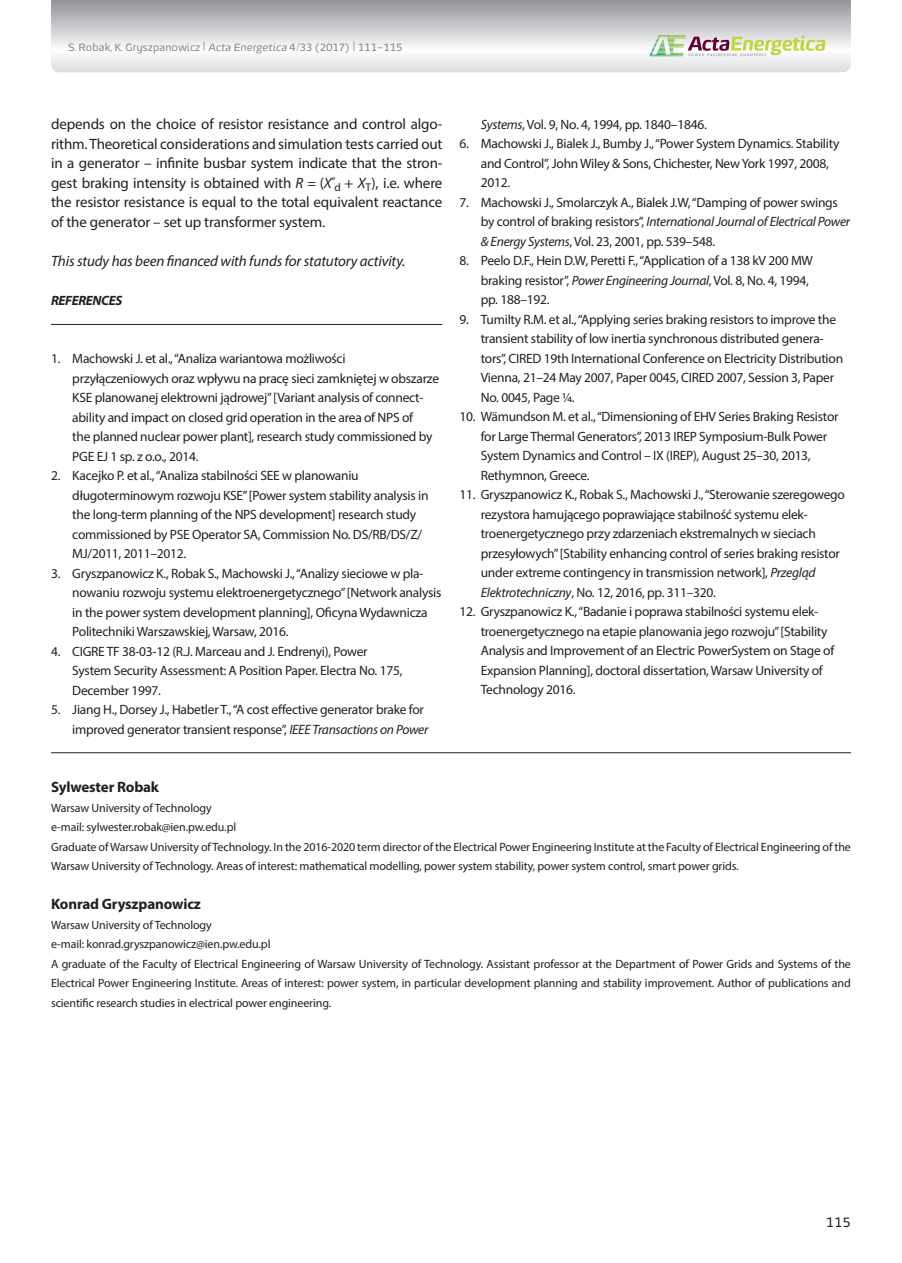
<style>
.page{position:relative;width:902px;height:1263px;background:#fff}
.page>*{position:absolute;margin:0;border:0;box-sizing:border-box;transform-origin:0 0}
.t1{font:15px/19.5px "Myriad Pro";letter-spacing:-.01em;color:#231f20;text-align:justify}
.t2{font:italic 15px "Myriad Pro";letter-spacing:-.01em;color:#231f20}
.t3{font:700 15px "Myriad Pro";letter-spacing:-.01em;color:#231f20}
.t4{font:13.5px/19.5px "Myriad Pro";letter-spacing:-.02em;color:#231f20}
.t5{font:italic 700 13.5px "Myriad Pro";letter-spacing:-.025em;color:#231f20}
.t6{font:13.5px "Energa";color:#231f20}
.t7{font:12px/19.5px "Myriad Pro";letter-spacing:-.01em;color:#231f20}
.t8{font:10.5px "Energa";letter-spacing:-.01em;color:#808285}
.s1{font-size:13.5px}
.s2{font-style:italic}
</style>
<div class="page">
<svg style="left:51px;top:0;width:799px;height:72px"></svg>
<svg style="left:649px;top:35px;width:176px;height:21px"></svg>
<hr style="left:51px;top:324px;width:391px;height:1px;background:#231f20">
<hr style="left:51px;top:752px;width:799px;height:1px;background:#231f20">
<p class="t8" style="left:68px;top:41px;width:336px">S. Robak, K. Gryszpanowicz <span class="s1">|</span> <span class="s2">Acta Energetica</span> 4/33 (2017) <span class="s1">|</span> 111–115</p>
<p class="t1" style="left:51px;top:114px;width:393px">depends on the choice of resistor resistance and control algo&shy;rithm. Theoretical considerations and simulation tests carried out in a generator – infinite busbar system indicate that the stron&shy;gest braking intensity is obtained with <span class="s2">R =</span> (<span class="s2">X</span><sup>”</sup><sub>d</sub> + <span class="s2">X</span><sub>T</sub>), i.e. where the resistor resistance is equal to the total equivalent reactance of the generator – set up transformer system.</p>
<p class="t2" style="left:51px;top:251px;width:356px">This study has been financed with funds for statutory activity.</p>
<p class="t5" style="left:51px;top:291px;width:73px">REFERENCES</p>
<p class="t4" style="left:72px;top:349px;width:368px;text-indent:-21px">1. Machowski J. et al., “Analiza wariantowa możliwości przyłączeniowych oraz wpływu na pracę sieci zamkniętej w obszarze KSE planowanej elektrowni jądrowej” [Variant analysis of connect&shy;ability and impact on closed grid operation in the area of NPS of<br>the planned nuclear power plant], research study commissioned by PGE EJ 1 sp. z o.o., 2014.</p>
<p class="t4" style="left:72px;top:465px;width:358px;text-indent:-21px">2. Kacejko P. et al., “Analiza stabilności SEE w planowaniu długoterminowym rozwoju KSE” [Power system stability analysis in the long-term planning of the NPS development] research study commissioned by PSE Operator SA, Commission No. DS/RB/DS/Z/ MJ/2011, 2011–2012.</p>
<p class="t4" style="left:72px;top:563px;width:370px;text-indent:-21px">3. Gryszpanowicz K., Robak S., Machowski J., “Analizy sieciowe w pla&shy;nowaniu rozwoju systemu elektroenergetycznego” [Network analysis in the power system development planning], Oficyna Wydawnicza Politechniki Warszawskiej, Warsaw, 2016.</p>
<p class="t4" style="left:72px;top:641px;width:331px;text-indent:-21px">4. CIGRE TF 38-03-12 (R.J. Marceau and J. Endrenyi), Power<br>System Security Assessment: A Position Paper. Electra No. 175,<br>December 1997.</p>
<p class="t4" style="left:72px;top:699px;width:357px;text-indent:-21px">5. Jiang H., Dorsey J., Habetler T., “A cost effective generator brake for improved generator transient response”, <span class="s2">IEEE Transactions on Power</span></p>
<p class="t4" style="left:480px;top:114px;width:227px"><span class="s2">Systems</span>, Vol. 9, No. 4, 1994, pp. 1840–1846.</p>
<p class="t4" style="left:480px;top:134px;width:360px;text-indent:-21px">6. Machowski J., Bialek J., Bumby J., “Power System Dynamics. Stability and Control”, John Wiley &amp; Sons, Chichester, New York 1997, 2008,<br>2012.</p>
<p class="t4" style="left:480px;top:192px;width:371px;text-indent:-21px">7. Machowski J., Smolarczyk A., Bialek J.W, “Damping of power swings by control of braking resistors”, <span class="s2">International Journal of Electrical Power &amp; Energy Systems</span>, Vol. 23, 2001, pp. 539–548.</p>
<p class="t4" style="left:480px;top:251px;width:334px;text-indent:-21px">8. Peelo D.F., Hein D.W, Peretti F., “Application of a 138 kV 200 MW braking resistor”, <span class="s2">Power Engineering Journal</span>, Vol. 8, No. 4, 1994, pp. 188–192.</p>
<p class="t4" style="left:480px;top:309px;width:364px;text-indent:-21px">9. Tumilty R.M. et al., “Applying series braking resistors to improve the transient stability of low inertia synchronous distributed genera&shy;tors”, CIRED 19th International Conference on Electricity Distribution Vienna, 21–24 May 2007, Paper 0045, CIRED 2007, Session 3, Paper No. 0045, Page ¼<span class="s2">.</span></p>
<p class="t4" style="left:480px;top:407px;width:359px;text-indent:-21px">10. Wämundson M. et al., “Dimensioning of EHV Series Braking Resistor for Large Thermal Generators”, 2013 IREP Symposium-Bulk Power System Dynamics and Control – IX (IREP), August 25–30, 2013, Rethymnon, Greece.</p>
<p class="t4" style="left:480px;top:485px;width:365px;text-indent:-21px">11. Gryszpanowicz K., Robak S., Machowski J., “Sterowanie szeregowego rezystora hamującego poprawiające stabilność systemu elek&shy;troenergetycznego przy zdarzeniach ekstremalnych w sieciach przesyłowych” [Stability enhancing control of series braking resistor under extreme contingency in transmission network], <span class="s2">Przegląd Elektrotechniczny</span>, No. 12, 2016, pp. 311–320.</p>
<p class="t4" style="left:480px;top:602px;width:355px;text-indent:-21px">12. Gryszpanowicz K., “Badanie i poprawa stabilności systemu elek&shy;troenergetycznego na etapie planowania jego rozwoju” [Stability Analysis and Improvement of an Electric PowerSystem on Stage of Expansion Planning], doctoral dissertation, Warsaw University of Technology 2016.</p>
<p class="t3" style="left:51px;top:777px;width:109px">Sylwester Robak</p>
<p class="t7" style="left:51px;top:798px;width:801px">Warsaw University of Technology<br>e-mail: sylwester.robak@ien.pw.edu.pl<br>Graduate of Warsaw University of Technology. In the 2016-2020 term director of the Electrical Power Engineering Institute at the Faculty of Electrical Engineering of the Warsaw University of Technology. Areas of interest: mathematical modelling, power system stability, power system control, smart power grids.</p>
<p class="t3" style="left:51px;top:894px;width:151px">Konrad Gryszpanowicz</p>
<p class="t7" style="left:51px;top:915px;width:801px">Warsaw University of Technology<br>e-mail: konrad.gryszpanowicz@ien.pw.edu.pl<br>A graduate of the Faculty of Electrical Engineering of Warsaw University of Technology. Assistant professor at the Department of Power Grids and Systems of the Electrical Power Engineering Institute. Areas of interest: power system, in particular development planning and stability improvement. Author of publications and scientific research studies in electrical power engineering.</p>
<p class="t6" style="left:825px;top:1213px;width:26px">115</p>
</div>
